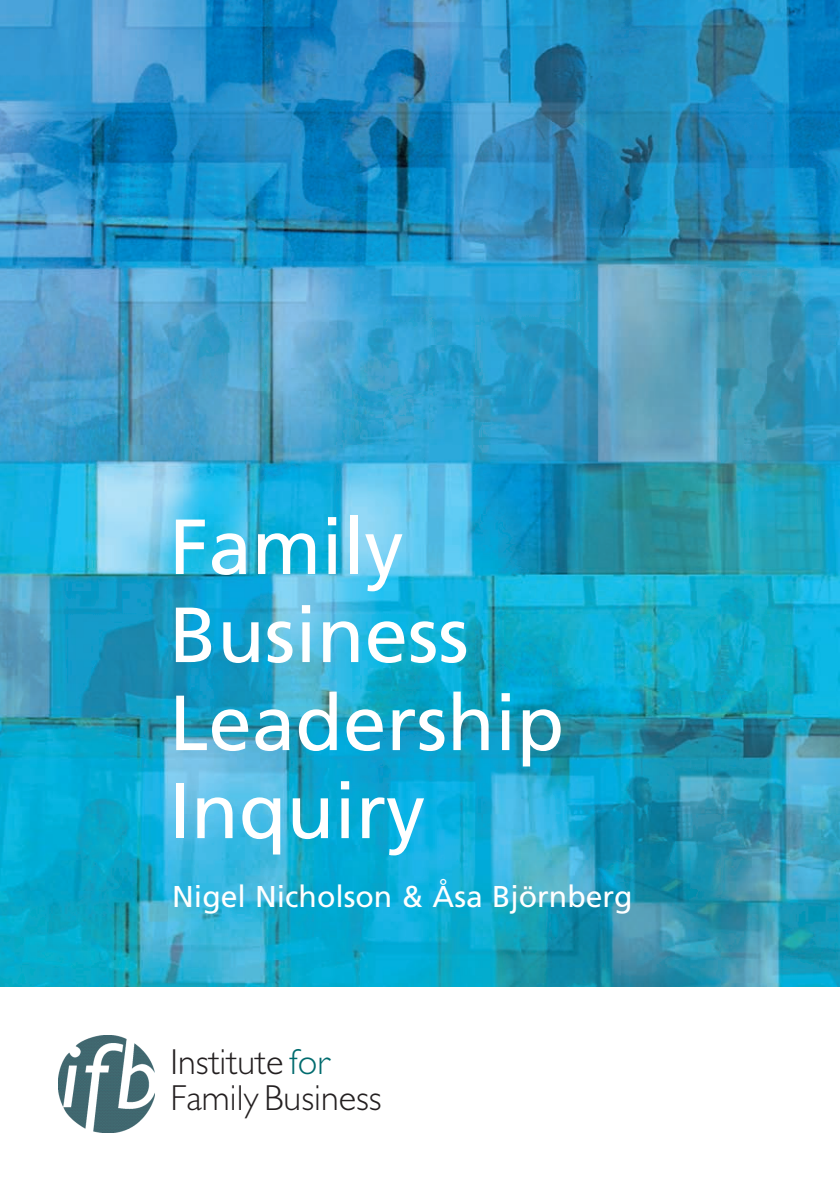
<style>
.page{position:relative;width:840px;height:1191px;background:#fff}
.page>*{position:absolute;margin:0;border:0;box-sizing:border-box;transform-origin:0 0}
.t1{font:78px/88px "Frutiger";color:#fff}
.t2{font:300 36.2px/36.2px "M Gill Sans";color:#231f20}
.t3{font:30.2px "Frutiger";color:#fff}
.s1{color:#006b6e}
</style>
<div class="page">
<img style="left:0;top:0;width:839px;height:986px">
<img style="left:59px;top:1035px;width:96px;height:97px">
<p class="t1" style="left:169px;top:509px;width:396px">Family<br>Business<br>Leadership<br>Inquiry</p>
<p class="t3" style="left:172px;top:884px;width:461px">Nigel Nicholson &amp; Åsa Björnberg</p>
<p class="t2" style="left:170px;top:1043px;width:213px">Institute <span class="s1">for<br></span>Family Business</p>
</div>
